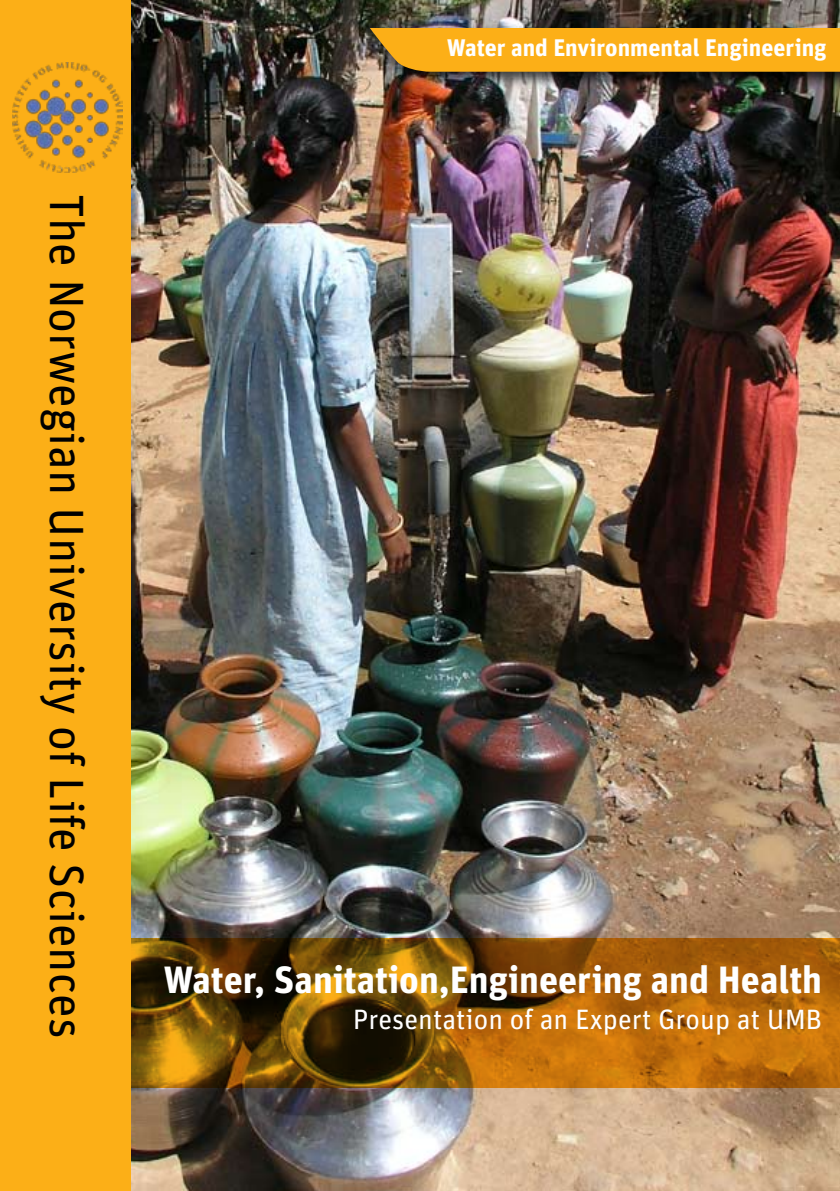
<style>
.page{position:relative;width:840px;height:1191px;background:#fff}
.page>*{position:absolute;margin:0;border:0;box-sizing:border-box;transform-origin:0 0}
.t1{font:48px "Unit";color:#000}
.t2{font:700 38px "Unit";color:#fff}
.t3{font:28px "Unit";color:#fff}
.t4{font:700 24px "Unit";color:#fff}
</style>
<div class="page">
<img style="left:130px;top:0;width:709px;height:1191px">
<div style="left:365px;top:24px;width:474px;height:65px;background:#000;opacity:.75"></div>
<div style="left:369px;top:28px;width:470px;height:44px;background:#fcaf17"></div>
<svg style="left:130px;top:938px;width:709px;height:149px;background:#8c5509"></svg>
<div style="left:0;top:0;width:130px;height:1191px;background:#fcaf17"></div>
<img style="left:12px;top:62px;width:110px;height:110px">
<p class="t1" style="left:95px;top:194px;width:846px;rotate:90deg">The Norwegian University of Life Sciences</p>
<p class="t4" style="left:446px;top:33px;width:381px">Water and Environmental Engineering</p>
<p class="t2" style="left:163px;top:956px;width:659px">Water, Sanitation,Engineering and Health</p>
<p class="t3" style="left:352px;top:1002px;width:470px">Presentation of an Expert Group at UMB</p>
</div>
